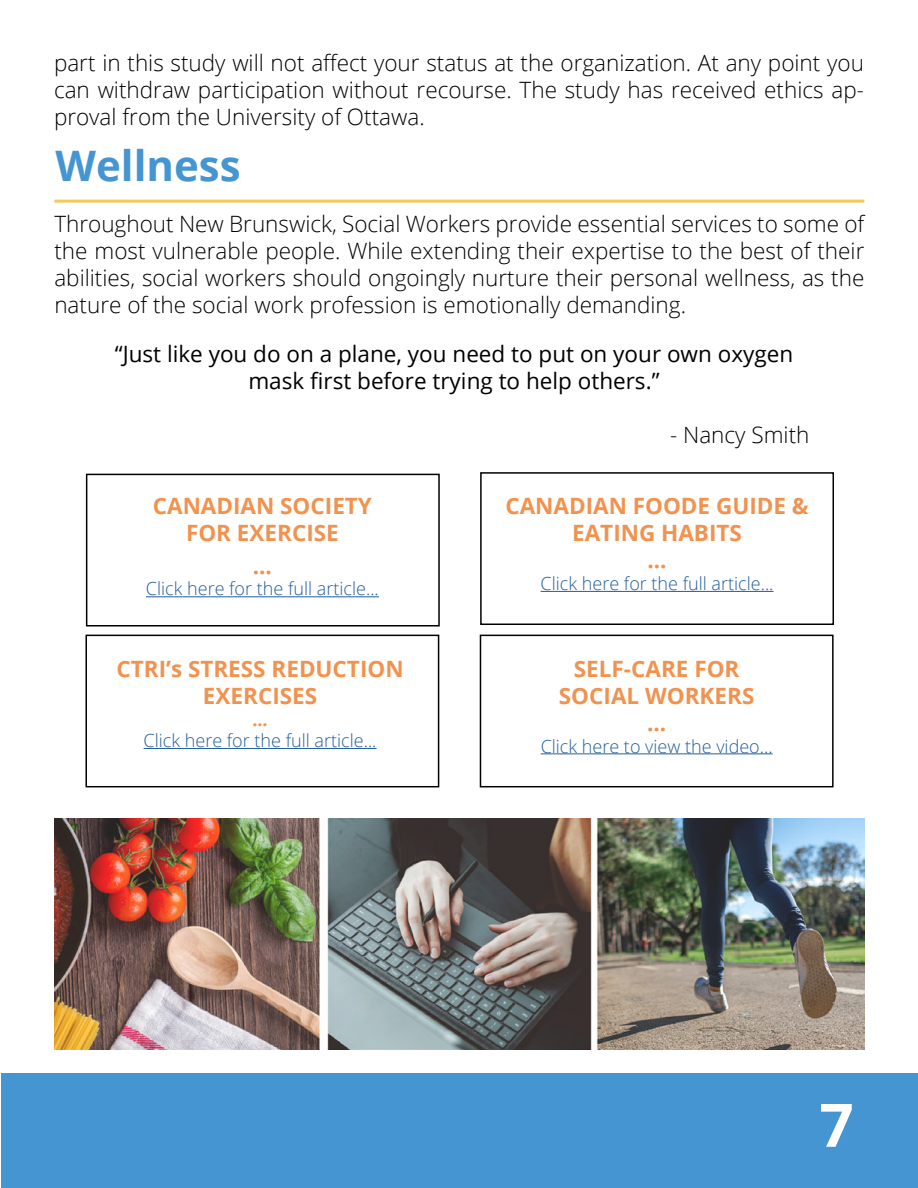
<style>
.page{position:relative;width:918px;height:1188px;background:#fff}
.page>*{position:absolute;margin:0;border:0;box-sizing:border-box;transform-origin:0 0}
.t1{font:700 60px "Open Sans";color:#fff}
.t2{font:700 42px "Open Sans";color:#4495d1}
.t3{font:300 22.5px/27px "Open Sans";color:#000;text-align:justify}
.t4{font:700 22.5px/27px "Open Sans";color:#f1924e;text-align:center}
.t5{font:22.5px/27px "Open Sans";color:#000;text-align:center}
.t6{font:300 18px "Open Sans";color:#215e9e}
.t7{font:700 18px "Open Sans";color:#f1924e}
</style>
<div class="page">
<div style="left:2px;top:1073px;width:916px;height:115px;background:#4495d1"></div>
<hr style="left:54px;top:200px;width:810px;height:3px;background:#f5c955">
<div style="left:86px;top:474px;width:354px;height:153px;background:#fff;border:2px solid #000"></div>
<hr style="left:146px;top:596px;width:233px;height:1px;background:#215e9e">
<div style="left:480px;top:472px;width:354px;height:153px;background:#fff;border:2px solid #000"></div>
<div style="left:85px;top:635px;width:354px;height:152px;background:#fff;border:2px solid #000"></div>
<hr style="left:144px;top:748px;width:233px;height:1px;background:#215e9e">
<div style="left:480px;top:635px;width:354px;height:152px;background:#fff;border:2px solid #000"></div>
<hr style="left:541px;top:753px;width:232px;height:1px;background:#215e9e">
<img style="left:55px;top:819px;width:809px;height:231px">
<hr style="left:541px;top:591px;width:233px;height:1px;background:#215e9e">
<p class="t3" style="left:54px;top:49px;width:812px">part in this study will not affect your status at the organization. At any point you can withdraw participation without recourse. The study has received ethics ap&shy;proval from the University of Ottawa.</p>
<h2 class="t2" style="left:56px;top:136px;width:187px">Wellness</h2>
<p class="t3" style="left:54px;top:210px;width:812px">Throughout New Brunswick, Social Workers provide essential services to some of the most vulnerable people. While extending their expertise to the best of their abilities, social workers should ongoingly nurture their personal wellness, as the nature of the social work profession is emotionally demanding.</p>
<p class="t5" style="left:115px;top:339px;width:680px">“Just like you do on a plane, you need to put on your own oxygen mask first before trying to help others.”</p>
<p class="t3" style="left:670px;top:420px;width:141px">- Nancy Smith</p>
<p class="t4" style="left:153px;top:492px;width:221px">CANADIAN SOCIETY<br>FOR EXERCISE</p>
<p class="t4" style="left:253px;top:552px;width:21px">...</p>
<p class="t6" style="left:146px;top:577px;width:234px">Click here for the full article...</p>
<p class="t4" style="left:116px;top:655px;width:289px">CTRI’s STRESS REDUCTION<br>EXERCISES</p>
<p class="t7" style="left:252px;top:706px;width:17px">...</p>
<p class="t6" style="left:144px;top:728px;width:234px">Click here for the full article...</p>
<p class="t4" style="left:505px;top:492px;width:305px">CANADIAN FOODE GUIDE &amp;<br>EATING HABITS<br>...</p>
<p class="t6" style="left:541px;top:571px;width:234px">Click here for the full article...</p>
<p class="t4" style="left:559px;top:655px;width:197px">SELF-CARE FOR<br>SOCIAL WORKERS ...</p>
<p class="t6" style="left:541px;top:734px;width:234px">Click here to view the video...</p>
<h1 class="t1" style="left:819px;top:1083px;width:36px">7</h1>
</div>
